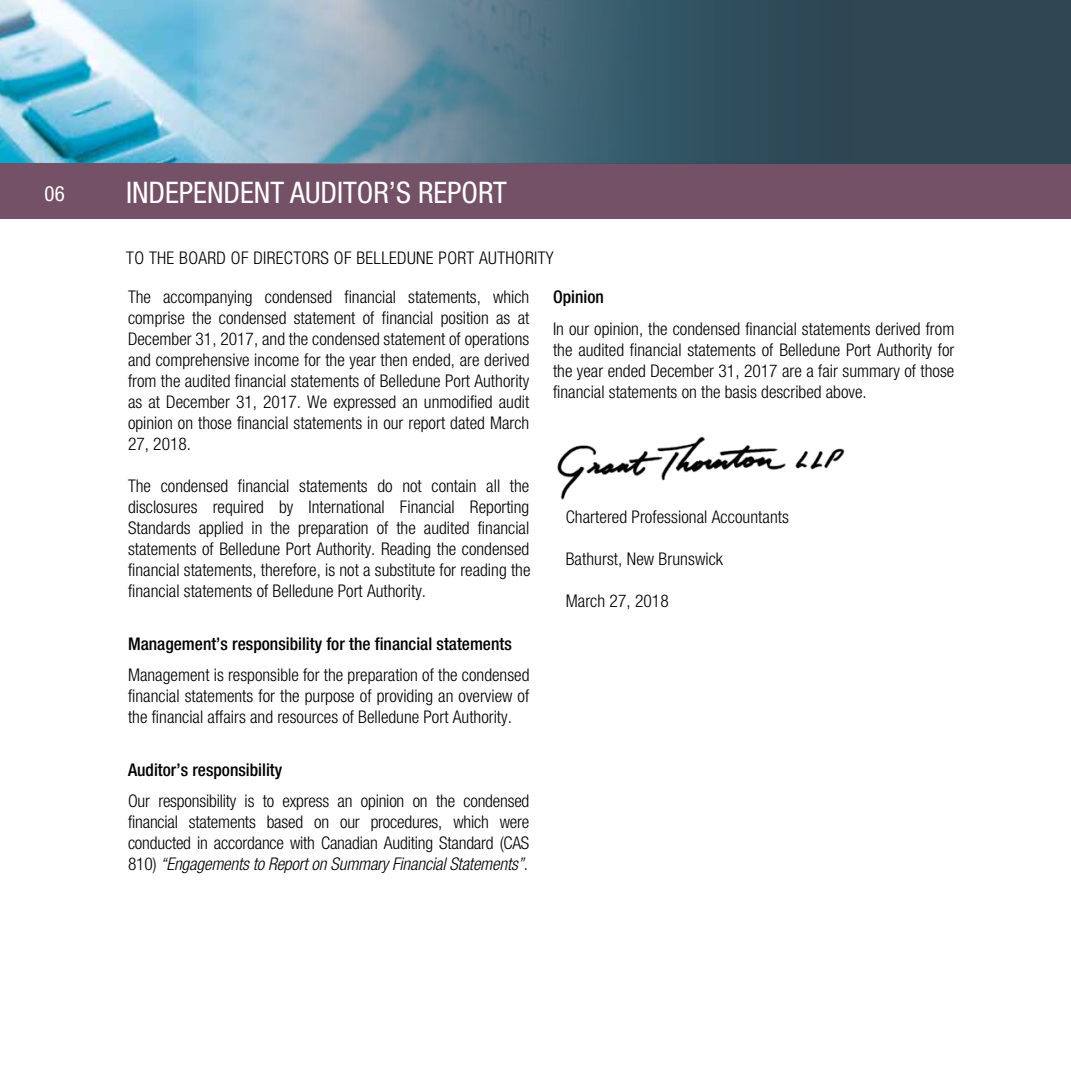
<style>
.page{position:relative;width:1071px;height:1071px;background:#fff}
.page>*{position:absolute;margin:0;border:0;box-sizing:border-box;transform-origin:0 0}
.t1{font:condensed 29.75px "Helvetica Neue";color:#fff}
.t2{font:condensed 21px "Helvetica Neue";color:#fff}
.t3{font:300 condensed 17.5px/21px "Helvetica Neue";color:#000;text-align:justify}
.t4{font:500 condensed 17.5px "Helvetica Neue";color:#000}
.t5{font:300 condensed 17.5px "Helvetica Neue";letter-spacing:.02em;color:#000}
.s1{font-style:italic}
</style>
<div class="page">
<div style="left:0;top:163px;width:1071px;height:56px;background:#745167"></div>
<img style="left:557px;top:436px;width:288px;height:64px">
<svg style="left:0;top:0;width:1071px;height:163px;background:#598091"></svg>
<p class="t2" style="left:45px;top:181px;width:22px">06</p>
<h1 class="t1" style="left:126px;top:176px;width:382px">INDEPENDENT AUDITOR’S REPORT</h1>
<p class="t5" style="left:126px;top:248px;width:429px">TO THE BOARD OF DIRECTORS OF BELLEDUNE PORT AUTHORITY</p>
<p class="t3" style="left:128px;top:286px;width:403px">The accompanying condensed financial statements, which comprise the condensed statement of financial position as at December 31, 2017, and the condensed statement of operations and comprehensive income for the year then ended, are derived from the audited financial statements of Belledune Port Authority as at December 31, 2017. We expressed an unmodified audit opinion on those financial statements in our report dated March 27, 2018.</p>
<p class="t3" style="left:128px;top:475px;width:404px">The condensed financial statements do not contain all the disclosures required by International Financial Reporting Standards applied in the preparation of the audited financial statements of Belledune Port Authority. Reading the condensed financial statements, therefore, is not a substitute for reading the financial statements of Belledune Port Authority.</p>
<p class="t4" style="left:128px;top:633px;width:385px">Management’s responsibility for the financial statements</p>
<p class="t3" style="left:128px;top:664px;width:403px">Management is responsible for the preparation of the condensed financial statements for the purpose of providing an overview of the financial affairs and resources of Belledune Port Authority.</p>
<p class="t4" style="left:128px;top:759px;width:156px">Auditor’s responsibility</p>
<p class="t3" style="left:128px;top:790px;width:403px">Our responsibility is to express an opinion on the condensed financial statements based on our procedures, which were conducted in accordance with Canadian Auditing Standard (CAS 810) <span class="s1">“Engagements to Report on Summary Financial Statements”</span>.</p>
<p class="t4" style="left:553px;top:286px;width:52px">Opinion</p>
<p class="t3" style="left:553px;top:318px;width:403px">In our opinion, the condensed financial statements derived from the audited financial statements of Belledune Port Authority for the year ended December 31, 2017 are a fair summary of those financial statements on the basis described above.</p>
<p class="t3" style="left:566px;top:507px;width:225px">Chartered Professional Accountants</p>
<p class="t3" style="left:566px;top:549px;width:159px">Bathurst, New Brunswick</p>
<p class="t3" style="left:566px;top:591px;width:105px">March 27, 2018</p>
</div>
